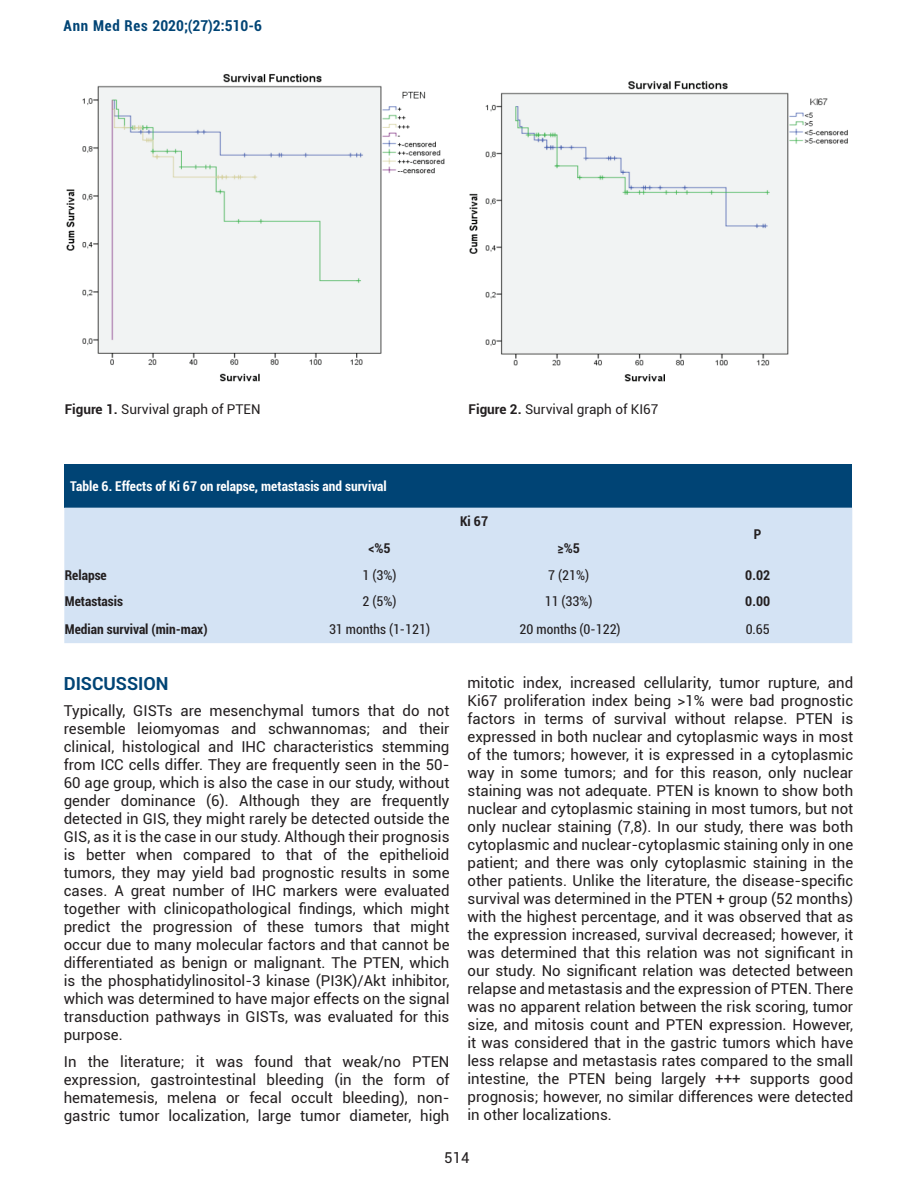
<style>
.page{position:relative;width:918px;height:1188px;background:#fff}
.page>*{position:absolute;margin:0;border:0;box-sizing:border-box;transform-origin:0 0}
.t1{font:700 18px "Roboto";color:#004475}
.t2{font:15px/18px "Roboto";color:#231f20;text-align:justify}
.t3{font:700 condensed 15px "Roboto";letter-spacing:.025em;color:#004475}
.t4{font:700 condensed 13.5px "Roboto";color:#231f20}
.t5{font:condensed 13.5px "Roboto";color:#231f20}
.t6{font:13.5px "Roboto";color:#231f20}
.t7{font:700 condensed 13.5px "Roboto";color:#fff}
.s1{font-weight:700}
</style>
<div class="page">
<div style="left:64px;top:464px;width:788px;height:44px;background:#004475"></div>
<div style="left:64px;top:508px;width:788px;height:135px;background:#d4e3f4"></div>
<img style="left:66px;top:74px;width:379px;height:308px">
<img style="left:469px;top:81px;width:379px;height:301px">
<p class="t3" style="left:64px;top:15px;width:200px">Ann Med Res 2020;(27)2:510-6</p>
<p class="t6" style="left:65px;top:400px;width:197px"><span class="s1">Figure 1.</span> Survival graph of PTEN</p>
<p class="t6" style="left:469px;top:400px;width:191px"><span class="s1">Figure 2.</span> Survival graph of KI67</p>
<p class="t7" style="left:70px;top:476px;width:318px">Table 6. Effects of Ki 67 on relapse, metastasis and survival</p>
<p class="t4" style="left:460px;top:512px;width:29px">Ki 67</p>
<p class="t4" style="left:368px;top:539px;width:24px">&lt;%5</p>
<p class="t4" style="left:557px;top:539px;width:24px">≥%5</p>
<p class="t4" style="left:754px;top:525px;width:9px">P</p>
<p class="t4" style="left:65px;top:565px;width:43px">Relapse</p>
<p class="t5" style="left:363px;top:565px;width:35px">1 (3%)</p>
<p class="t5" style="left:548px;top:565px;width:42px">7 (21%)</p>
<p class="t4" style="left:745px;top:565px;width:26px">0.02</p>
<p class="t4" style="left:65px;top:592px;width:60px">Metastasis</p>
<p class="t5" style="left:363px;top:592px;width:35px">2 (5%)</p>
<p class="t5" style="left:545px;top:592px;width:49px">11 (33%)</p>
<p class="t4" style="left:745px;top:592px;width:26px">0.00</p>
<p class="t4" style="left:65px;top:620px;width:144px">Median survival (min-max)</p>
<p class="t5" style="left:329px;top:620px;width:103px">31 months (1-121)</p>
<p class="t5" style="left:520px;top:620px;width:103px">20 months (0-122)</p>
<p class="t5" style="left:746px;top:620px;width:26px">0.65</p>
<p class="t1" style="left:64px;top:671px;width:106px">DISCUSSION</p>
<p class="t2" style="left:64px;top:702px;width:387px">Typically, GISTs are mesenchymal tumors that do not resemble leiomyomas and schwannomas; and their clinical, histological and IHC characteristics stemming from ICC cells differ. They are frequently seen in the 50- 60 age group, which is also the case in our study, without gender dominance (6). Although they are frequently detected in GIS, they might rarely be detected outside the GIS, as it is the case in our study. Although their prognosis is better when compared to that of the epithelioid tumors, they may yield bad prognostic results in some cases. A great number of IHC markers were evaluated together with clinicopathological findings, which might predict the progression of these tumors that might occur due to many molecular factors and that cannot be differentiated as benign or malignant. The PTEN, which is the phosphatidylinositol-3 kinase (PI3K)/Akt inhibitor, which was determined to have major effects on the signal transduction pathways in GISTs, was evaluated for this purpose.</p>
<p class="t2" style="left:64px;top:1052px;width:387px">In the literature; it was found that weak/no PTEN expression, gastrointestinal bleeding (in the form of hematemesis, melena or fecal occult bleeding), non&shy;gastric tumor localization, large tumor diameter, high</p>
<p class="t2" style="left:468px;top:673px;width:387px">mitotic index, increased cellularity, tumor rupture, and Ki67 proliferation index being &gt;1% were bad prognostic factors in terms of survival without relapse. PTEN is expressed in both nuclear and cytoplasmic ways in most of the tumors; however, it is expressed in a cytoplasmic way in some tumors; and for this reason, only nuclear staining was not adequate. PTEN is known to show both nuclear and cytoplasmic staining in most tumors, but not only nuclear staining (7,8). In our study, there was both cytoplasmic and nuclear-cytoplasmic staining only in one patient; and there was only cytoplasmic staining in the other patients. Unlike the literature, the disease-specific survival was determined in the PTEN + group (52 months) with the highest percentage, and it was observed that as the expression increased, survival decreased; however, it was determined that this relation was not significant in our study. No significant relation was detected between relapse and metastasis and the expression of PTEN. There was no apparent relation between the risk scoring, tumor size, and mitosis count and PTEN expression. However, it was considered that in the gastric tumors which have less relapse and metastasis rates compared to the small intestine, the PTEN being largely +++ supports good prognosis; however, no similar differences were detected in other localizations.</p>
<p class="t2" style="left:444px;top:1148px;width:27px">514</p>
</div>
